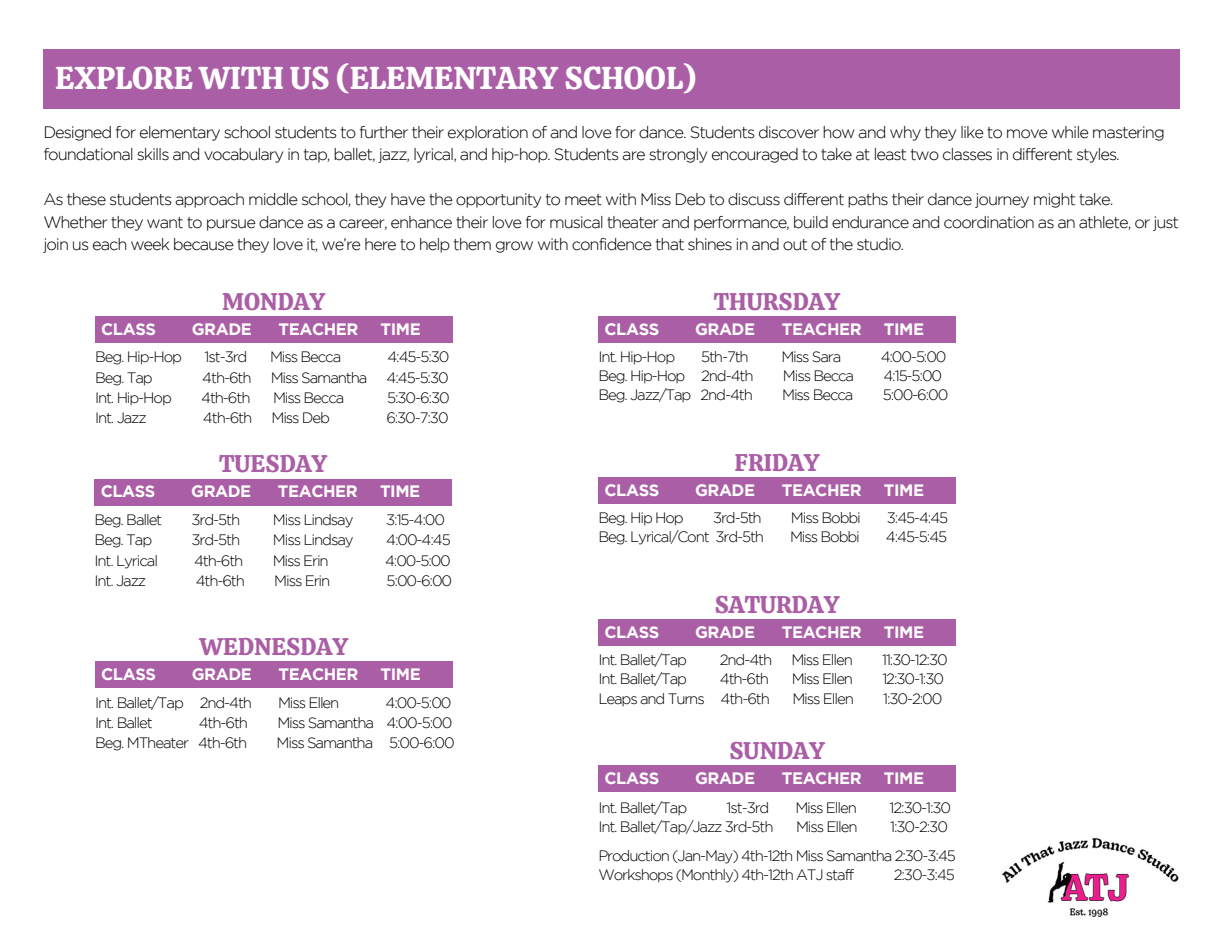
<style>
.page{position:relative;width:1215px;height:945px;background:#fff}
.page>*{position:absolute;margin:0;border:0;box-sizing:border-box;transform-origin:0 0}
.t1{font:31.5px "Calistoga";color:#fff}
.t2{font:24px "Calistoga";color:#aa5ea5}
.t3{font:300 16.5px/22.5px "Gotham";letter-spacing:-.065em;color:#000}
.t4{font:700 16.5px "Gotham";letter-spacing:-.025em;color:#fff}
.t5{font:300 15px/28.8px "Gotham";letter-spacing:-.075em;color:#000}
</style>
<div class="page">
<div style="left:43px;top:49px;width:1137px;height:60px;background:#aa5ea5"></div>
<div style="left:95px;top:316px;width:358px;height:27px;background:#aa5ea5"></div>
<img style="left:1002px;top:837px;width:177px;height:80px">
<div style="left:95px;top:479px;width:357px;height:26px;background:#aa5ea5"></div>
<div style="left:95px;top:662px;width:358px;height:26px;background:#aa5ea5"></div>
<div style="left:598px;top:316px;width:358px;height:27px;background:#aa5ea5"></div>
<div style="left:598px;top:477px;width:358px;height:27px;background:#aa5ea5"></div>
<div style="left:598px;top:620px;width:358px;height:26px;background:#aa5ea5"></div>
<div style="left:598px;top:766px;width:358px;height:26px;background:#aa5ea5"></div>
<h1 class="t1" style="left:55px;top:51px;width:643px">EXPLORE WITH US (ELEMENTARY SCHOOL)</h1>
<p class="t3" style="left:43px;top:120px;width:1123px">Designed for elementary school students to further their exploration of and love for dance. Students discover how and why they like to move while mastering foundational skills and vocabulary in tap, ballet, jazz, lyrical, and hip-hop. Students are strongly encouraged to take at least two classes in different styles.</p>
<p class="t3" style="left:43px;top:188px;width:1137px">As these students approach middle school, they have the opportunity to meet with Miss Deb to discuss different paths their dance journey might take.<br>Whether they want to pursue dance as a career, enhance their love for musical theater and performance, build endurance and coordination as an athlete, or just join us each week because they love it, we’re here to help them grow with confidence that shines in and out of the studio.</p>
<h2 class="t2" style="left:222px;top:280px;width:105px">MONDAY</h2>
<p class="t4" style="left:101px;top:320px;width:56px">CLASS</p>
<p class="t4" style="left:192px;top:320px;width:62px">GRADE</p>
<p class="t4" style="left:279px;top:320px;width:81px">TEACHER</p>
<p class="t4" style="left:381px;top:320px;width:42px">TIME</p>
<p class="t5" style="left:95px;top:343px;width:89px">Beg. Hip-Hop</p>
<p class="t5" style="left:205px;top:343px;width:44px">1st-3rd</p>
<p class="t5" style="left:270px;top:343px;width:73px">Miss Becca</p>
<p class="t5" style="left:387px;top:343px;width:64px">4:45-5:30</p>
<p class="t5" style="left:95px;top:363px;width:59px">Beg. Tap</p>
<p class="t5" style="left:202px;top:363px;width:51px">4th-6th</p>
<p class="t5" style="left:271px;top:363px;width:98px">Miss Samantha</p>
<p class="t5" style="left:387px;top:363px;width:64px">4:45-5:30</p>
<p class="t5" style="left:95px;top:383px;width:78px">Int. Hip-Hop</p>
<p class="t5" style="left:201px;top:383px;width:51px">4th-6th</p>
<p class="t5" style="left:273px;top:383px;width:73px">Miss Becca</p>
<p class="t5" style="left:387px;top:383px;width:64px">5:30-6:30</p>
<p class="t5" style="left:95px;top:403px;width:53px">Int. Jazz</p>
<p class="t5" style="left:203px;top:403px;width:51px">4th-6th</p>
<p class="t5" style="left:271px;top:403px;width:60px">Miss Deb</p>
<p class="t5" style="left:386px;top:403px;width:64px">6:30-7:30</p>
<h2 class="t2" style="left:219px;top:443px;width:110px">TUESDAY</h2>
<p class="t4" style="left:101px;top:482px;width:56px">CLASS</p>
<p class="t4" style="left:191px;top:482px;width:62px">GRADE</p>
<p class="t4" style="left:278px;top:482px;width:81px">TEACHER</p>
<p class="t4" style="left:380px;top:482px;width:42px">TIME</p>
<p class="t5" style="left:94px;top:505px;width:69px">Beg. Ballet</p>
<p class="t5" style="left:192px;top:505px;width:50px">3rd-5th</p>
<p class="t5" style="left:273px;top:505px;width:82px">Miss Lindsay</p>
<p class="t5" style="left:386px;top:505px;width:60px">3:15-4:00</p>
<p class="t5" style="left:94px;top:525px;width:59px">Beg. Tap</p>
<p class="t5" style="left:192px;top:525px;width:50px">3rd-5th</p>
<p class="t5" style="left:273px;top:525px;width:82px">Miss Lindsay</p>
<p class="t5" style="left:386px;top:525px;width:66px">4:00-4:45</p>
<p class="t5" style="left:94px;top:546px;width:65px">Int. Lyrical</p>
<p class="t5" style="left:194px;top:546px;width:51px">4th-6th</p>
<p class="t5" style="left:273px;top:546px;width:58px">Miss Erin</p>
<p class="t5" style="left:385px;top:546px;width:67px">4:00-5:00</p>
<p class="t5" style="left:94px;top:566px;width:53px">Int. Jazz</p>
<p class="t5" style="left:196px;top:566px;width:51px">4th-6th</p>
<p class="t5" style="left:274px;top:566px;width:58px">Miss Erin</p>
<p class="t5" style="left:387px;top:566px;width:67px">5:00-6:00</p>
<h2 class="t2" style="left:199px;top:626px;width:150px">WEDNESDAY</h2>
<p class="t4" style="left:101px;top:665px;width:56px">CLASS</p>
<p class="t4" style="left:192px;top:665px;width:62px">GRADE</p>
<p class="t4" style="left:279px;top:665px;width:81px">TEACHER</p>
<p class="t4" style="left:381px;top:665px;width:42px">TIME</p>
<p class="t5" style="left:95px;top:688px;width:159px">Int. Ballet/Tap 2nd-4th</p>
<p class="t5" style="left:278px;top:688px;width:63px">Miss Ellen</p>
<p class="t5" style="left:386px;top:688px;width:67px">4:00-5:00</p>
<p class="t5" style="left:95px;top:708px;width:59px">Int. Ballet</p>
<p class="t5" style="left:199px;top:708px;width:51px">4th-6th</p>
<p class="t5" style="left:277px;top:708px;width:177px">Miss Samantha 4:00-5:00</p>
<p class="t5" style="left:95px;top:729px;width:154px">Beg. MTheater 4th-6th</p>
<p class="t5" style="left:277px;top:729px;width:180px">Miss Samantha 5:00-6:00</p>
<h2 class="t2" style="left:714px;top:280px;width:128px">THURSDAY</h2>
<p class="t4" style="left:605px;top:320px;width:56px">CLASS</p>
<p class="t4" style="left:695px;top:320px;width:62px">GRADE</p>
<p class="t4" style="left:782px;top:320px;width:81px">TEACHER</p>
<p class="t4" style="left:884px;top:320px;width:42px">TIME</p>
<p class="t5" style="left:598px;top:342px;width:78px">Int. Hip-Hop</p>
<p class="t5" style="left:701px;top:342px;width:49px">5th-7th</p>
<p class="t5" style="left:781px;top:342px;width:61px">Miss Sara</p>
<p class="t5" style="left:881px;top:342px;width:67px">4:00-5:00</p>
<p class="t5" style="left:598px;top:361px;width:157px">Beg. Hip-Hop 2nd-4th</p>
<p class="t5" style="left:783px;top:361px;width:73px">Miss Becca</p>
<p class="t5" style="left:883px;top:361px;width:60px">4:15-5:00</p>
<p class="t5" style="left:598px;top:380px;width:156px">Beg. Jazz/Tap 2nd-4th</p>
<p class="t5" style="left:782px;top:380px;width:73px">Miss Becca</p>
<p class="t5" style="left:883px;top:380px;width:67px">5:00-6:00</p>
<h2 class="t2" style="left:735px;top:441px;width:87px">FRIDAY</h2>
<p class="t4" style="left:605px;top:480px;width:56px">CLASS</p>
<p class="t4" style="left:695px;top:480px;width:62px">GRADE</p>
<p class="t4" style="left:782px;top:480px;width:81px">TEACHER</p>
<p class="t4" style="left:884px;top:480px;width:42px">TIME</p>
<p class="t5" style="left:598px;top:503px;width:87px">Beg. Hip Hop</p>
<p class="t5" style="left:713px;top:503px;width:50px">3rd-5th</p>
<p class="t5" style="left:791px;top:503px;width:71px">Miss Bobbi</p>
<p class="t5" style="left:887px;top:503px;width:63px">3:45-4:45</p>
<p class="t5" style="left:598px;top:522px;width:167px">Beg. Lyrical/Cont 3rd-5th</p>
<p class="t5" style="left:790px;top:522px;width:71px">Miss Bobbi</p>
<p class="t5" style="left:886px;top:522px;width:63px">4:45-5:45</p>
<h2 class="t2" style="left:715px;top:583px;width:126px">SATURDAY</h2>
<p class="t4" style="left:605px;top:623px;width:56px">CLASS</p>
<p class="t4" style="left:695px;top:623px;width:62px">GRADE</p>
<p class="t4" style="left:782px;top:623px;width:81px">TEACHER</p>
<p class="t4" style="left:884px;top:623px;width:42px">TIME</p>
<p class="t5" style="left:598px;top:645px;width:90px">Int. Ballet/Tap</p>
<p class="t5" style="left:720px;top:645px;width:54px">2nd-4th</p>
<p class="t5" style="left:791px;top:645px;width:63px">Miss Ellen</p>
<p class="t5" style="left:882px;top:645px;width:67px">11:30-12:30</p>
<p class="t5" style="left:598px;top:665px;width:90px">Int. Ballet/Tap</p>
<p class="t5" style="left:720px;top:665px;width:51px">4th-6th</p>
<p class="t5" style="left:792px;top:665px;width:63px">Miss Ellen</p>
<p class="t5" style="left:882px;top:665px;width:63px">12:30-1:30</p>
<p class="t5" style="left:598px;top:684px;width:173px">Leaps and Turns 4th-6th</p>
<p class="t5" style="left:792px;top:684px;width:63px">Miss Ellen</p>
<p class="t5" style="left:883px;top:684px;width:61px">1:30-2:00</p>
<h2 class="t2" style="left:729px;top:730px;width:97px">SUNDAY</h2>
<p class="t4" style="left:605px;top:769px;width:56px">CLASS</p>
<p class="t4" style="left:695px;top:769px;width:62px">GRADE</p>
<p class="t4" style="left:782px;top:769px;width:81px">TEACHER</p>
<p class="t4" style="left:884px;top:769px;width:42px">TIME</p>
<p class="t5" style="left:598px;top:793px;width:90px">Int. Ballet/Tap</p>
<p class="t5" style="left:727px;top:793px;width:44px">1st-3rd</p>
<p class="t5" style="left:795px;top:793px;width:63px">Miss Ellen</p>
<p class="t5" style="left:890px;top:793px;width:63px">12:30-1:30</p>
<p class="t5" style="left:598px;top:812px;width:177px">Int. Ballet/Tap/Jazz 3rd-5th</p>
<p class="t5" style="left:796px;top:812px;width:63px">Miss Ellen</p>
<p class="t5" style="left:598px;top:812px;width:359px;text-indent:292px">1:30-2:30<br>Production (Jan-May) 4th-12th Miss Samantha 2:30-3:45</p>
<p class="t5" style="left:598px;top:860px;width:258px">Workshops (Monthly) 4th-12th ATJ staff</p>
<p class="t5" style="left:894px;top:860px;width:63px">2:30-3:45</p>
</div>
